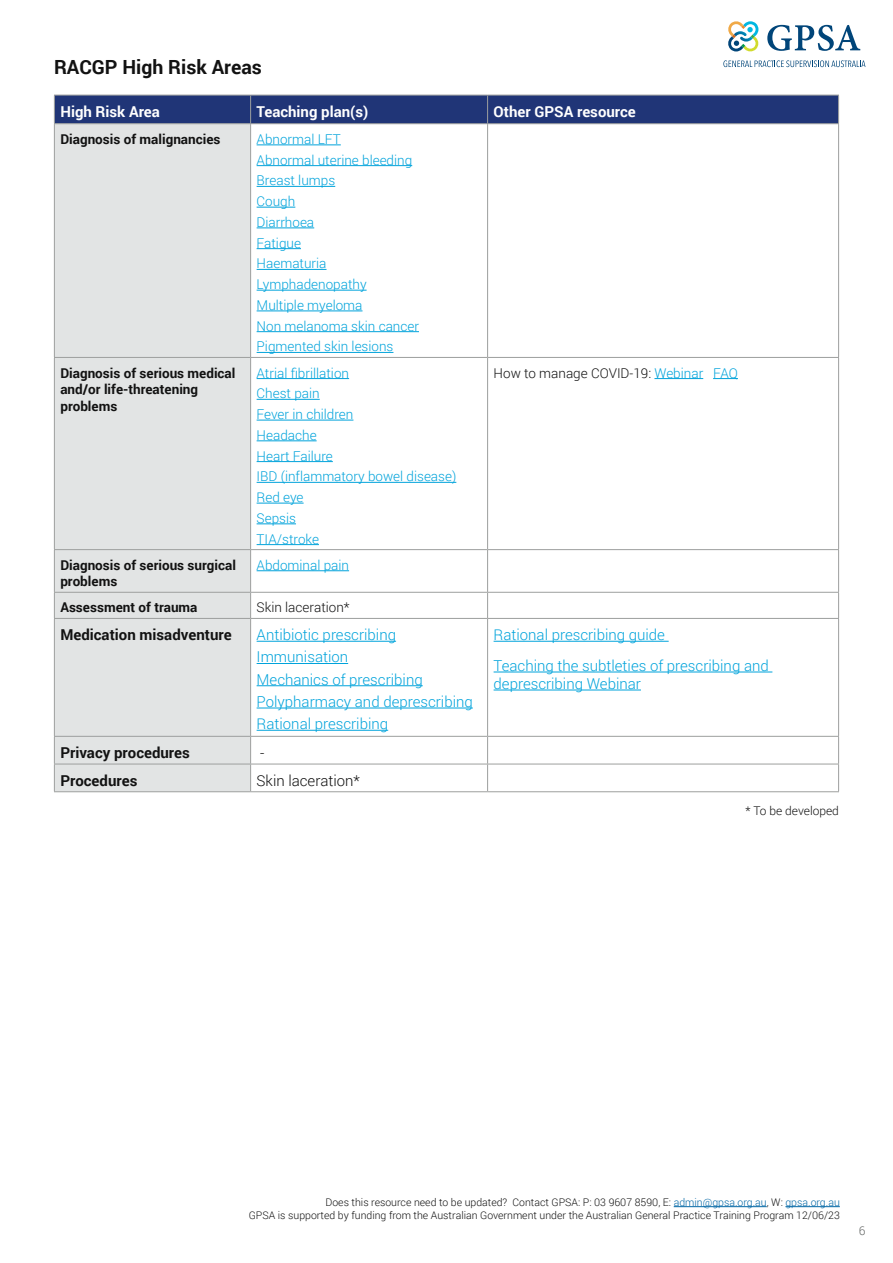
<style>
.page{position:relative;width:893px;height:1263px;background:#fff}
.page>*{position:absolute;margin:0;border:0;box-sizing:border-box;transform-origin:0 0}
.t1{font:700 19.5px "Roboto";color:#121212}
.t2{font:300 15px/22.2px "Roboto";color:#00a3db}
.t3{font:700 15px "Roboto";color:#121212}
.t4{font:700 15px "Roboto";color:#fff}
.t5{font:300 15px "Roboto";color:#121212}
.t6{font:300 13.5px/20.7px "Roboto";color:#00a3db}
.t7{font:700 13.5px/16.5px "Roboto";color:#121212}
.t8{font:300 13.5px "Roboto";color:#121212}
.t9{font:300 12px "Roboto";color:#121212}
.t10{font:300 12px "Roboto";color:#606362}
.t11{font:300 10.5px/13.5px "Roboto";color:#121212;text-align:right}
.s1{color:#00a3db}
.s2{color:#0066a5}
</style>
<div class="page">
<svg style="left:723px;top:60px;width:142px;height:7px"></svg>
<svg style="left:767px;top:25px;width:93px;height:26px"></svg>
<svg style="left:728px;top:21px;width:31px;height:31px"></svg>
<div style="left:55px;top:124px;width:195px;height:667px;background:#e2e4e4"></div>
<div style="left:54px;top:95px;width:785px;height:28px;background:#203577"></div>
<hr style="left:54px;top:123px;width:197px;height:1px;background:#9d9f9e">
<hr style="left:54px;top:124px;width:1px;height:233px;background:#9d9f9e">
<hr style="left:251px;top:123px;width:237px;height:1px;background:#9d9f9e">
<hr style="left:250px;top:124px;width:1px;height:233px;background:#9d9f9e">
<hr style="left:488px;top:123px;width:351px;height:1px;background:#9d9f9e">
<hr style="left:487px;top:124px;width:1px;height:233px;background:#9d9f9e">
<hr style="left:838px;top:124px;width:1px;height:233px;background:#9d9f9e">
<hr style="left:54px;top:357px;width:197px;height:1px;background:#9d9f9e">
<hr style="left:54px;top:358px;width:1px;height:191px;background:#9d9f9e">
<hr style="left:251px;top:357px;width:237px;height:1px;background:#9d9f9e">
<hr style="left:250px;top:358px;width:1px;height:191px;background:#9d9f9e">
<hr style="left:488px;top:357px;width:351px;height:1px;background:#9d9f9e">
<hr style="left:487px;top:358px;width:1px;height:191px;background:#9d9f9e">
<hr style="left:838px;top:358px;width:1px;height:191px;background:#9d9f9e">
<hr style="left:54px;top:549px;width:197px;height:1px;background:#9d9f9e">
<hr style="left:54px;top:550px;width:1px;height:42px;background:#9d9f9e">
<hr style="left:251px;top:549px;width:237px;height:1px;background:#9d9f9e">
<hr style="left:250px;top:550px;width:1px;height:42px;background:#9d9f9e">
<hr style="left:488px;top:549px;width:351px;height:1px;background:#9d9f9e">
<hr style="left:487px;top:550px;width:1px;height:42px;background:#9d9f9e">
<hr style="left:838px;top:550px;width:1px;height:42px;background:#9d9f9e">
<hr style="left:54px;top:592px;width:197px;height:1px;background:#9d9f9e">
<svg style="left:54px;top:593px;width:1px;height:25px"></svg>
<hr style="left:251px;top:592px;width:237px;height:1px;background:#9d9f9e">
<svg style="left:250px;top:593px;width:1px;height:25px"></svg>
<hr style="left:488px;top:592px;width:351px;height:1px;background:#9d9f9e">
<svg style="left:487px;top:593px;width:1px;height:25px"></svg>
<svg style="left:838px;top:593px;width:1px;height:25px"></svg>
<hr style="left:54px;top:618px;width:197px;height:1px;background:#9d9f9e">
<hr style="left:54px;top:619px;width:1px;height:117px;background:#9d9f9e">
<hr style="left:251px;top:618px;width:237px;height:1px;background:#9d9f9e">
<hr style="left:250px;top:619px;width:1px;height:117px;background:#9d9f9e">
<hr style="left:488px;top:618px;width:351px;height:1px;background:#9d9f9e">
<hr style="left:487px;top:619px;width:1px;height:117px;background:#9d9f9e">
<hr style="left:838px;top:619px;width:1px;height:117px;background:#9d9f9e">
<hr style="left:54px;top:736px;width:197px;height:1px;background:#9d9f9e">
<hr style="left:251px;top:736px;width:237px;height:1px;background:#9d9f9e">
<hr style="left:488px;top:736px;width:351px;height:1px;background:#9d9f9e">
<hr style="left:54px;top:764px;width:197px;height:1px;background:#9d9f9e">
<svg style="left:54px;top:737px;width:1px;height:54px"></svg>
<hr style="left:251px;top:764px;width:237px;height:1px;background:#9d9f9e">
<svg style="left:250px;top:737px;width:1px;height:54px"></svg>
<hr style="left:488px;top:764px;width:351px;height:1px;background:#9d9f9e">
<svg style="left:487px;top:737px;width:1px;height:54px"></svg>
<svg style="left:838px;top:737px;width:1px;height:54px"></svg>
<hr style="left:54px;top:791px;width:197px;height:1px;background:#9d9f9e">
<hr style="left:251px;top:791px;width:237px;height:1px;background:#9d9f9e">
<hr style="left:488px;top:791px;width:351px;height:1px;background:#9d9f9e">
<hr style="left:257px;top:145px;width:84px;height:1px;background:#00a3db">
<hr style="left:257px;top:165px;width:155px;height:1px;background:#00a3db">
<hr style="left:257px;top:186px;width:78px;height:1px;background:#00a3db">
<hr style="left:257px;top:207px;width:38px;height:1px;background:#00a3db">
<hr style="left:257px;top:228px;width:57px;height:1px;background:#00a3db">
<hr style="left:257px;top:248px;width:44px;height:1px;background:#00a3db">
<hr style="left:257px;top:269px;width:69px;height:1px;background:#00a3db">
<hr style="left:257px;top:290px;width:110px;height:1px;background:#00a3db">
<hr style="left:257px;top:311px;width:105px;height:1px;background:#00a3db">
<hr style="left:257px;top:331px;width:162px;height:1px;background:#00a3db">
<hr style="left:257px;top:352px;width:136px;height:1px;background:#00a3db">
<hr style="left:257px;top:378px;width:92px;height:1px;background:#00a3db">
<hr style="left:257px;top:399px;width:63px;height:1px;background:#00a3db">
<hr style="left:257px;top:420px;width:96px;height:1px;background:#00a3db">
<hr style="left:257px;top:440px;width:60px;height:1px;background:#00a3db">
<hr style="left:257px;top:461px;width:76px;height:1px;background:#00a3db">
<hr style="left:257px;top:482px;width:199px;height:1px;background:#00a3db">
<hr style="left:257px;top:503px;width:47px;height:1px;background:#00a3db">
<hr style="left:257px;top:523px;width:39px;height:1px;background:#00a3db">
<hr style="left:257px;top:544px;width:62px;height:1px;background:#00a3db">
<hr style="left:654px;top:378px;width:49px;height:1px;background:#00a3db">
<svg style="left:713px;top:378px;width:25px;height:1px"></svg>
<hr style="left:257px;top:570px;width:92px;height:1px;background:#00a3db">
<hr style="left:257px;top:641px;width:139px;height:1px;background:#00a3db">
<hr style="left:257px;top:663px;width:91px;height:1px;background:#00a3db">
<hr style="left:257px;top:685px;width:166px;height:1px;background:#00a3db">
<hr style="left:257px;top:708px;width:216px;height:1px;background:#00a3db">
<hr style="left:257px;top:730px;width:131px;height:1px;background:#00a3db">
<hr style="left:494px;top:641px;width:175px;height:1px;background:#00a3db">
<hr style="left:494px;top:672px;width:278px;height:1px;background:#00a3db">
<hr style="left:494px;top:690px;width:147px;height:1px;background:#00a3db">
<hr style="left:674px;top:1206px;width:93px;height:1px;background:#0066a5">
<hr style="left:785px;top:1206px;width:55px;height:1px;background:#0066a5">
<h1 class="t1" style="left:54px;top:54px;width:209px">RACGP High Risk Areas</h1>
<p class="t4" style="left:60px;top:101px;width:101px">High Risk Area</p>
<p class="t4" style="left:257px;top:101px;width:113px">Teaching plan(s)</p>
<p class="t4" style="left:494px;top:101px;width:144px">Other GPSA resource</p>
<p class="t7" style="left:60px;top:130px;width:162px">Diagnosis of malignancies</p>
<p class="t6" style="left:257px;top:128px;width:164px">Abnormal LFT<br>Abnormal uterine bleeding<br>Breast lumps<br>Cough<br>Diarrhoea<br>Fatigue<br>Haematuria<br>Lymphadenopathy<br>Multiple myeloma<br>Non melanoma skin cancer<br>Pigmented skin lesions</p>
<p class="t7" style="left:60px;top:364px;width:177px">Diagnosis of serious medical and/or life-threatening problems</p>
<p class="t6" style="left:257px;top:362px;width:201px">Atrial fibrillation<br>Chest pain<br>Fever in children<br>Headache<br>Heart Failure<br>IBD (inflammatory bowel disease)<br>Red eye<br>Sepsis<br>TIA/stroke</p>
<p class="t8" style="left:494px;top:363px;width:246px">How to manage COVID-19: <span class="s1">Webinar FAQ</span></p>
<p class="t7" style="left:60px;top:556px;width:177px">Diagnosis of serious surgical problems</p>
<p class="t6" style="left:257px;top:554px;width:94px">Abdominal pain</p>
<p class="t7" style="left:60px;top:599px;width:139px">Assessment of trauma</p>
<p class="t8" style="left:257px;top:598px;width:95px">Skin laceration*</p>
<p class="t3" style="left:60px;top:624px;width:173px">Medication misadventure</p>
<p class="t2" style="left:257px;top:623px;width:218px">Antibiotic prescribing<br>Immunisation<br>Mechanics of prescribing<br>Polypharmacy and deprescribing<br>Rational prescribing</p>
<p class="t2" style="left:494px;top:619px;width:277px;line-height:30.8px">Rational prescribing guide<br>Teaching the subtleties of prescribing and</p>
<p class="t2" style="left:494px;top:672px;width:149px">deprescribing Webinar</p>
<p class="t3" style="left:60px;top:742px;width:131px">Privacy procedures</p>
<p class="t5" style="left:260px;top:742px;width:6px">-</p>
<p class="t3" style="left:60px;top:770px;width:79px">Procedures</p>
<p class="t5" style="left:257px;top:770px;width:105px">Skin laceration*</p>
<p class="t9" style="left:745px;top:802px;width:95px">* To be developed</p>
<p class="t11" style="left:249px;top:1195px;width:593px">Does this resource need to be updated? Contact GPSA: P: 03 9607 8590, E: <span class="s2">admin@gpsa.org.au</span>, W: <span class="s2">gpsa.org.au<br></span>GPSA is supported by funding from the Australian Government under the Australian General Practice Training Program 12/06/23</p>
<p class="t10" style="left:859px;top:1222px;width:8px">6</p>
</div>
